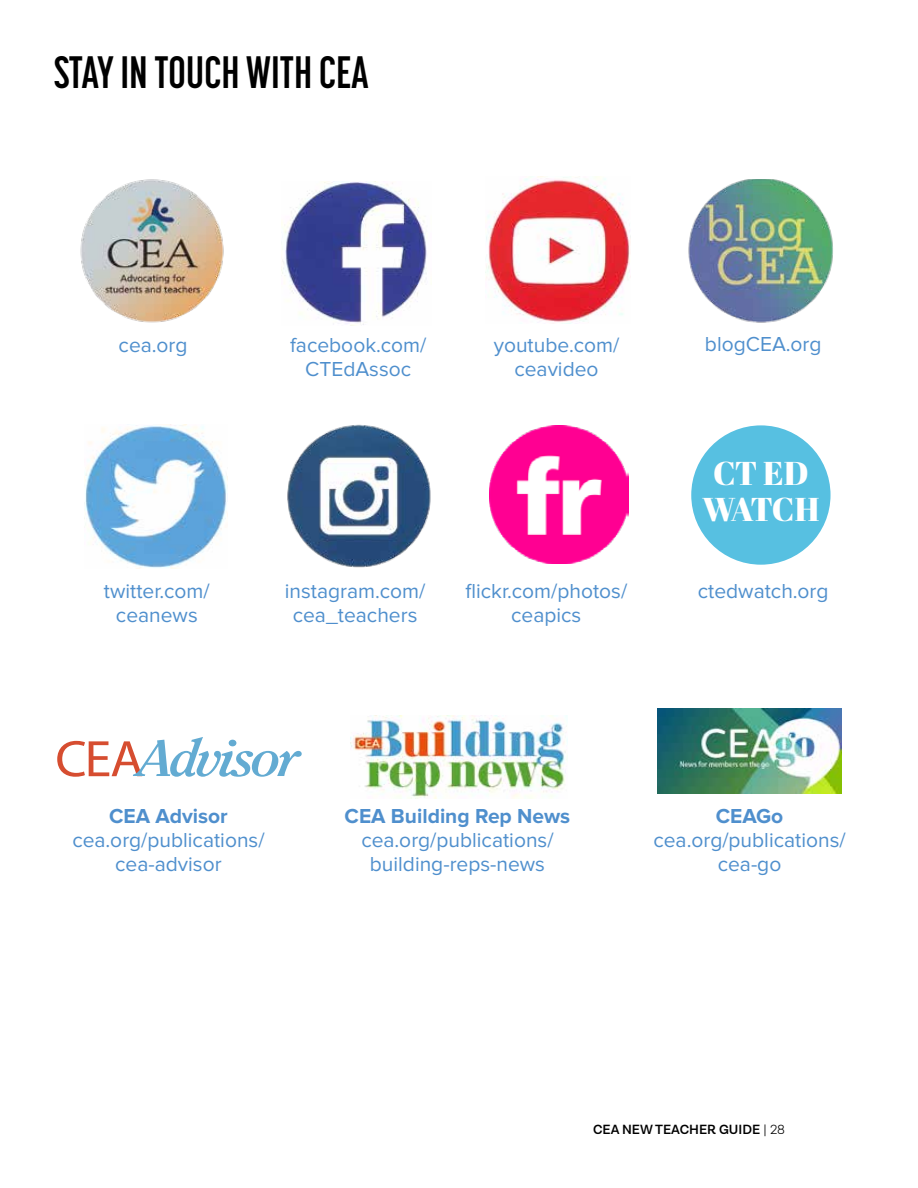
<style>
.page{position:relative;width:918px;height:1188px;background:#fff}
.page>*{position:absolute;margin:0;border:0;box-sizing:border-box;transform-origin:0 0}
.t1{font:700 45px "Korolev Compressed";color:#000}
.t2{font:33px/36px "Abril Fatface";letter-spacing:-.03em;color:#fff;text-align:center}
.t3{font:21px/24px "Proxima Nova";color:#4f8fcd;text-align:center}
.t4{font:700 21px "Proxima Nova";color:#4f8fcd}
.t5{font:600 13.5px "Lota Grotesque";color:#000}
.s1{font-weight:300}
</style>
<div class="page">
<div style="left:691px;top:425px;width:140px;height:140px;background:#57c0e1;border-radius:50%"></div>
<img style="left:281px;top:181px;width:146px;height:145px">
<img style="left:84px;top:425px;width:144px;height:144px">
<img style="left:80px;top:179px;width:144px;height:144px">
<img style="left:485px;top:177px;width:146px;height:147px">
<img style="left:688px;top:180px;width:145px;height:143px">
<img style="left:288px;top:424px;width:143px;height:144px">
<svg style="left:57px;top:737px;width:245px;height:40px"></svg>
<img style="left:657px;top:708px;width:185px;height:86px">
<img style="left:490px;top:425px;width:138px;height:139px">
<img style="left:351px;top:716px;width:216px;height:83px">
<h1 class="t1" style="left:54px;top:47px;width:316px">STAY IN TOUCH WITH CEA</h1>
<p class="t3" style="left:119px;top:334px;width:70px">cea.org</p>
<p class="t3" style="left:494px;top:334px;width:127px">youtube.com/ ceavideo</p>
<p class="t3" style="left:705px;top:332px;width:118px">blogCEA.org</p>
<p class="t3" style="left:290px;top:334px;width:138px">facebook.com/<br>CTEdAssoc</p>
<p class="t3" style="left:104px;top:579px;width:107px">twitter.com/ ceanews</p>
<p class="t3" style="left:285px;top:579px;width:142px">instagram.com/ cea_teachers</p>
<p class="t3" style="left:465px;top:579px;width:163px">flickr.com/photos/ ceapics</p>
<h2 class="t2" style="left:702px;top:455px;width:119px">CT ED<br>WATCH</h2>
<p class="t3" style="left:698px;top:579px;width:132px">ctedwatch.org</p>
<p class="t4" style="left:109px;top:804px;width:120px">CEA Advisor</p>
<p class="t3" style="left:72px;top:829px;width:194px">cea.org/publications/ cea-advisor</p>
<p class="t4" style="left:345px;top:804px;width:227px">CEA Building Rep News</p>
<p class="t3" style="left:361px;top:829px;width:194px">cea.org/publications/ building-reps-news</p>
<p class="t4" style="left:716px;top:804px;width:69px">CEAGo</p>
<p class="t3" style="left:653px;top:829px;width:194px">cea.org/publications/ cea-go</p>
<p class="t5" style="left:593px;top:1122px;width:194px">CEA NEW TEACHER GUIDE <span class="s1">| 28</span></p>
</div>
